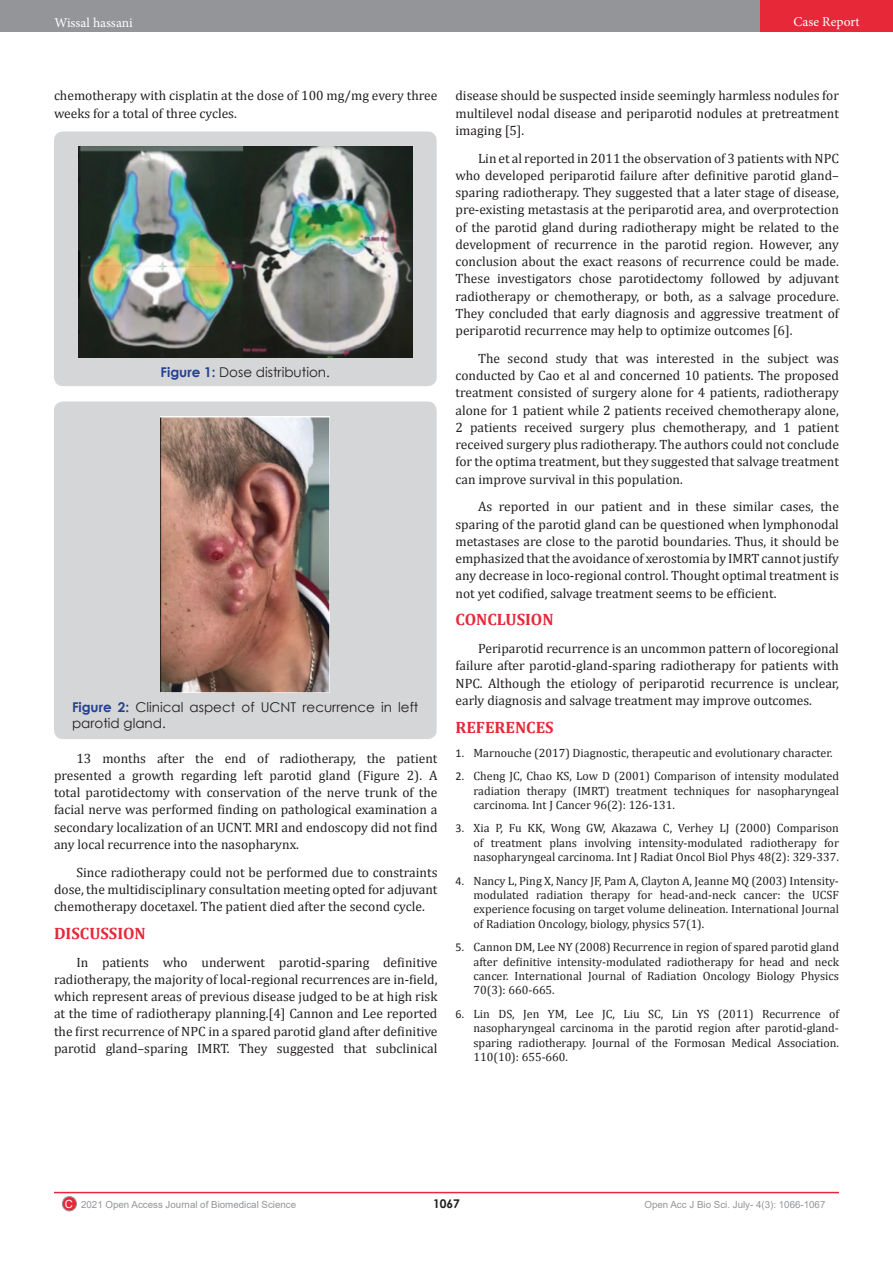
<style>
.page{position:relative;width:893px;height:1263px;background:#fff}
.page>*{position:absolute;margin:0;border:0;box-sizing:border-box;transform-origin:0 0}
.t1{font:700 16.5px "Cambria";color:#e62839}
.t2{font:13.5px/17.2px "Cambria";color:#231f20;text-align:justify}
.t3{font:13.5px/16.2px "Century Gothic";color:#231f20}
.t4{font:13.5px "Minion Pro";color:#fff}
.t5{font:12px/14.4px "Cambria";color:#231f20;text-align:justify}
.t6{font:700 12px "Century Gothic";color:#231f20}
.t7{font:9.75px "Arial";color:#939598}
.s1{font-weight:700;color:#25418f}
.s2{font-family:"Calibri"}
.s3{font-size:11.25px;color:#fff}
</style>
<div class="page">
<div style="left:0;top:0;width:760px;height:31px;background:#939598"></div>
<div style="left:62px;top:1196px;width:14px;height:15px;background:#e62839;border-radius:50%"></div>
<div style="left:62px;top:1196px;width:15px;height:15px;border:1px solid #939598;border-radius:50%"></div>
<hr style="left:54px;top:1192px;width:785px;height:1px;background:#e62839">
<div style="left:760px;top:0;width:133px;height:31px;background:#e62839"></div>
<div style="left:54px;top:131px;width:383px;height:255px;background:#d5d6d8;border-radius:9px"></div>
<img style="left:79px;top:146px;width:333px;height:211px">
<div style="left:54px;top:401px;width:383px;height:338px;background:#d5d6d8;border-radius:9px"></div>
<img style="left:161px;top:416px;width:169px;height:276px">
<p class="t4" style="left:54px;top:13px;width:80px">Wissal hassani</p>
<p class="t4" style="left:793px;top:13px;width:68px">Case Report</p>
<p class="t2" style="left:54px;top:87px;width:385px">chemotherapy with cisplatin at the dose of 100 mg/mg every three weeks for a total of three cycles.</p>
<p class="t3" style="left:161px;top:364px;width:171px"><span class="s1">Figure 1:</span> Dose distribution.</p>
<p class="t3" style="left:72px;top:698px;width:348px"><span class="s1">Figure 2:</span> Clinical aspect of UCNT recurrence in left parotid gland.</p>
<p class="t2" style="left:54px;top:749px;width:385px;text-indent:22px">13 months after the end of radiotherapy, the patient presented a growth regarding left parotid gland (Figure 2). A total parotidectomy with conservation of the nerve trunk of the facial nerve was performed finding on pathological examination a secondary localization of an UCNT. MRI and endoscopy did not find any local recurrence into the nasopharynx.</p>
<p class="t2" style="left:54px;top:863px;width:385px;text-indent:22px">Since radiotherapy could not be performed due to constraints dose, the multidisciplinary consultation meeting opted for adjuvant chemotherapy docetaxel. The patient died after the second cycle.</p>
<p class="t1" style="left:54px;top:922px;width:93px">DISCUSSION</p>
<p class="t2" style="left:54px;top:953px;width:385px;text-indent:22px">In patients who underwent parotid-sparing definitive radiotherapy, the majority of local-regional recurrences are in-field, which represent areas of previous disease judged to be at high risk at the time of radiotherapy planning.[4] Cannon and Lee reported the first recurrence of NPC in a spared parotid gland after definitive parotid gland–sparing IMRT. They suggested that subclinical</p>
<p class="t2" style="left:455px;top:87px;width:385px">disease should be suspected inside seemingly harmless nodules for multilevel nodal disease and periparotid nodules at pretreatment imaging [5].</p>
<p class="t2" style="left:455px;top:149px;width:385px;text-indent:22px">Lin et al reported in 2011 the observation of 3 patients with NPC who developed periparotid failure after definitive parotid gland– sparing radiotherapy. They suggested that a later stage of disease, pre-existing metastasis at the periparotid area, and overprotection of the parotid gland during radiotherapy might be related to the development of recurrence in the parotid region. However, any conclusion about the exact reasons of recurrence could be made.<br>These investigators chose parotidectomy followed by adjuvant radiotherapy or chemotherapy, or both, as a salvage procedure.<br>They concluded that early diagnosis and aggressive treatment of periparotid recurrence may help to optimize outcomes [6].</p>
<p class="t2" style="left:455px;top:350px;width:385px;text-indent:22px">The second study that was interested in the subject was conducted by Cao et al and concerned 10 patients. The proposed treatment consisted of surgery alone for 4 patients, radiotherapy alone for 1 patient while 2 patients received chemotherapy alone, 2 patients received surgery plus chemotherapy, and 1 patient received surgery plus radiotherapy. The authors could not conclude for the optima treatment, but they suggested that salvage treatment can improve survival in this population.</p>
<p class="t2" style="left:455px;top:498px;width:385px;text-indent:22px">As reported in our patient and in these similar cases, the sparing of the parotid gland can be questioned when lymphonodal metastases are close to the parotid boundaries. Thus, it should be emphasized that the avoidance of xerostomia by IMRT cannot justify any decrease in loco-regional control. Thought optimal treatment is not yet codified, salvage treatment seems to be efficient.</p>
<p class="t1" style="left:455px;top:608px;width:100px">CONCLUSION</p>
<p class="t2" style="left:455px;top:640px;width:385px;text-indent:22px">Periparotid recurrence is an uncommon pattern of locoregional failure after parotid-gland-sparing radiotherapy for patients with NPC. Although the etiology of periparotid recurrence is unclear, early diagnosis and salvage treatment may improve outcomes.</p>
<p class="t1" style="left:455px;top:716px;width:100px">REFERENCES</p>
<p class="t5" style="left:455px;top:745px;width:379px"><span class="s2">1.</span> Marnouche (2017) Diagnostic, therapeutic and evolutionary character.</p>
<p class="t5" style="left:473px;top:769px;width:367px;text-indent:-18px"><span class="s2">2.</span> Cheng JC, Chao KS, Low D (2001) Comparison of intensity modulated radiation therapy (IMRT) treatment techniques for nasopharyngeal carcinoma. Int J Cancer 96(2): 126-131.</p>
<p class="t5" style="left:473px;top:821px;width:367px;text-indent:-18px"><span class="s2">3.</span> Xia P, Fu KK, Wong GW, Akazawa C, Verhey LJ (2000) Comparison of treatment plans involving intensity-modulated radiotherapy for nasopharyngeal carcinoma. Int J Radiat Oncol Biol Phys 48(2): 329-337.</p>
<p class="t5" style="left:473px;top:873px;width:367px;text-indent:-18px"><span class="s2">4.</span> Nancy L, Ping X, Nancy JF, Pam A, Clayton A, Jeanne MQ (2003) Intensity&shy;modulated radiation therapy for head-and-neck cancer: the UCSF experience focusing on target volume delineation. International Journal of Radiation Oncology, biology, physics 57(1).</p>
<p class="t5" style="left:473px;top:940px;width:367px;text-indent:-18px"><span class="s2">5.</span> Cannon DM, Lee NY (2008) Recurrence in region of spared parotid gland after definitive intensity-modulated radiotherapy for head and neck cancer. International Journal of Radiation Oncology Biology Physics 70(3): 660-665.</p>
<p class="t5" style="left:473px;top:1006px;width:367px;text-indent:-18px"><span class="s2">6.</span> Lin DS, Jen YM, Lee JC, Liu SC, Lin YS (2011) Recurrence of nasopharyngeal carcinoma in the parotid region after parotid-gland&shy;sparing radiotherapy. Journal of the Formosan Medical Association.<br>110(10): 655-660.</p>
<p class="t6" style="left:433px;top:1194px;width:28px">1067</p>
<p class="t7" style="left:65px;top:1197px;width:233px"><span class="s3">C</span> 2021 Open Access Journal of Biomedical Science</p>
<p class="t7" style="left:644px;top:1197px;width:182px">Open Acc J Bio Sci. July- 4(3): 1066-1067</p>
</div>
